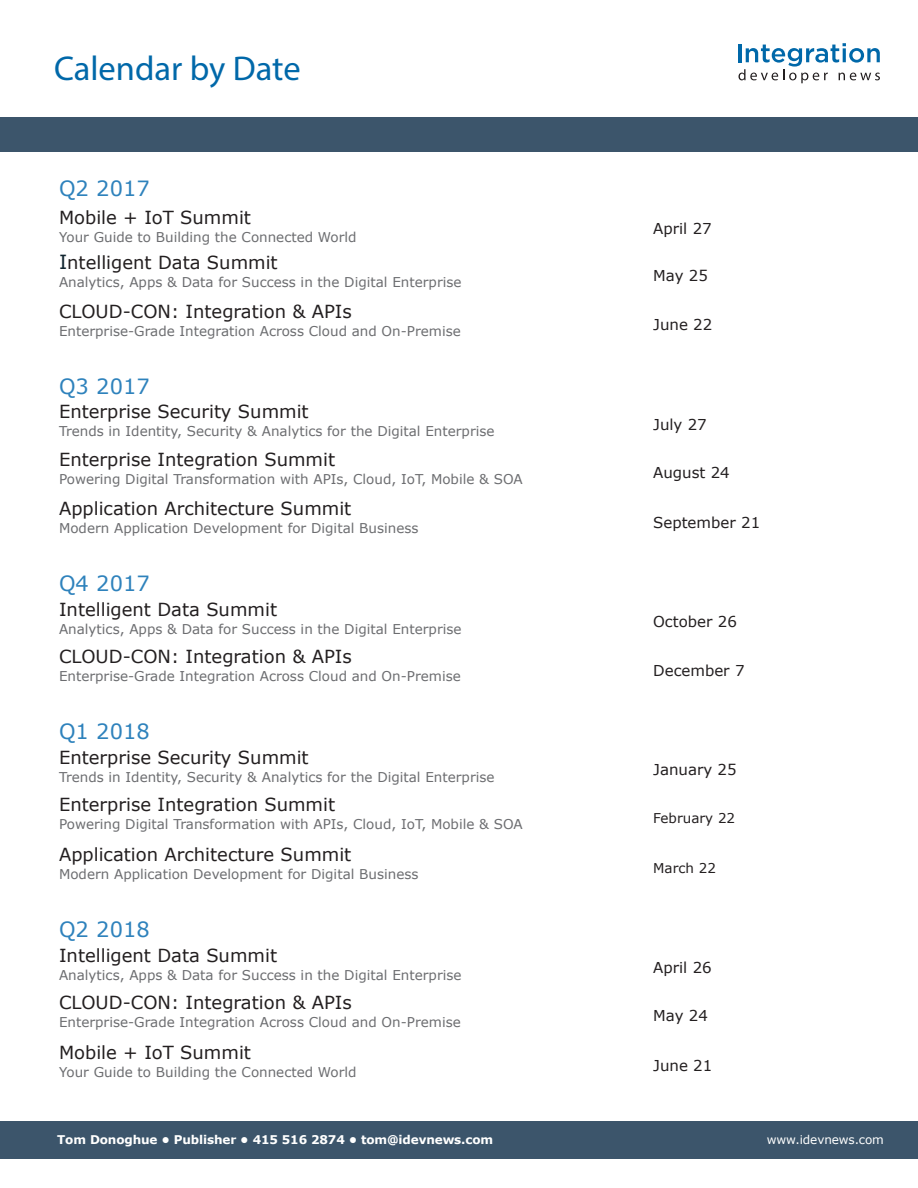
<style>
.page{position:relative;width:918px;height:1188px;background:#fff}
.page>*{position:absolute;margin:0;border:0;box-sizing:border-box;transform-origin:0 0}
.page_title{font:34.5px "Myriad Pro";color:#0068a9}
.data_sheet_para{font:21px "Verdana";color:#2e82bc}
.cal_conference_name{font:18px "Verdana";color:#231f20}
.t1{font:15px "Verdana";color:#231f20}
.cal_conference_name-2{font:13.5px "Verdana";color:#6c6d70}
.t2{font:13.5px "Verdana";color:#231f20}
.t3{font:700 12px "Verdana";letter-spacing:-.01em;color:#fff}
.t4{font:12px "Verdana";letter-spacing:-.01em;color:#fff}
.s1{font-size:19.5px;color:#112530}
</style>
<div class="page">
<div style="left:0;top:117px;width:918px;height:34px;background:#3c556b"></div>
<div style="left:0;top:1121px;width:918px;height:37px;background:#3c556b"></div>
<svg style="left:738px;top:43px;width:142px;height:40px"></svg>
<p class="page_title" style="left:54px;top:47px;width:248px">Calendar by Date</p>
<p class="data_sheet_para" style="left:59px;top:174px;width:92px">Q2 2017</p>
<p class="cal_conference_name" style="left:59px;top:205px;width:193px">Mobile + IoT Summit</p>
<p class="cal_conference_name-2" style="left:59px;top:228px;width:299px">Your Guide to Building the Connected World</p>
<p class="t1" style="left:653px;top:218px;width:60px">April 27</p>
<p class="cal_conference_name" style="left:59px;top:250px;width:220px"><span class="s1">I</span>ntelligent Data Summit</p>
<p class="cal_conference_name-2" style="left:59px;top:273px;width:404px">Analytics, Apps &amp; Data for Success in the Digital Enterprise</p>
<p class="t1" style="left:653px;top:265px;width:56px">May 25</p>
<p class="cal_conference_name" style="left:59px;top:299px;width:294px">CLOUD-CON: Integration &amp; APIs</p>
<p class="cal_conference_name-2" style="left:59px;top:322px;width:403px">Enterprise-Grade Integration Across Cloud and On-Premise</p>
<p class="t1" style="left:653px;top:314px;width:61px">June 22</p>
<p class="data_sheet_para" style="left:59px;top:372px;width:92px">Q3 2017</p>
<p class="cal_conference_name" style="left:59px;top:400px;width:251px">Enterprise Security Summit</p>
<p class="cal_conference_name-2" style="left:59px;top:422px;width:437px">Trends in Identity, Security &amp; Analytics for the Digital Enterprise</p>
<p class="t1" style="left:653px;top:414px;width:55px">July 27</p>
<p class="cal_conference_name" style="left:59px;top:447px;width:278px">Enterprise Integration Summit</p>
<p class="cal_conference_name-2" style="left:59px;top:470px;width:465px">Powering Digital Transformation with APIs, Cloud, IoT, Mobile &amp; SOA</p>
<p class="t1" style="left:653px;top:462px;width:78px">August 24</p>
<p class="cal_conference_name" style="left:59px;top:496px;width:294px">Application Architecture Summit</p>
<p class="cal_conference_name-2" style="left:59px;top:519px;width:361px">Modern Application Development for Digital Business</p>
<p class="t1" style="left:653px;top:512px;width:109px">September 21</p>
<p class="data_sheet_para" style="left:59px;top:569px;width:92px">Q4 2017</p>
<p class="cal_conference_name" style="left:59px;top:597px;width:220px">Intelligent Data Summit</p>
<p class="cal_conference_name-2" style="left:59px;top:620px;width:404px">Analytics, Apps &amp; Data for Success in the Digital Enterprise</p>
<p class="t1" style="left:653px;top:612px;width:85px">October 26</p>
<p class="cal_conference_name" style="left:59px;top:644px;width:294px">CLOUD-CON: Integration &amp; APIs</p>
<p class="cal_conference_name-2" style="left:59px;top:667px;width:403px">Enterprise-Grade Integration Across Cloud and On-Premise</p>
<p class="t1" style="left:653px;top:660px;width:93px">December 7</p>
<p class="data_sheet_para" style="left:59px;top:717px;width:92px">Q1 2018</p>
<p class="cal_conference_name" style="left:59px;top:745px;width:251px">Enterprise Security Summit</p>
<p class="cal_conference_name-2" style="left:59px;top:768px;width:437px">Trends in Identity, Security &amp; Analytics for the Digital Enterprise</p>
<p class="t1" style="left:653px;top:760px;width:85px">January 25</p>
<p class="cal_conference_name" style="left:59px;top:792px;width:278px">Enterprise Integration Summit</p>
<p class="cal_conference_name-2" style="left:59px;top:815px;width:465px">Powering Digital Transformation with APIs, Cloud, IoT, Mobile &amp; SOA</p>
<p class="t2" style="left:653px;top:809px;width:83px">February 22</p>
<p class="cal_conference_name" style="left:59px;top:842px;width:294px">Application Architecture Summit</p>
<p class="cal_conference_name-2" style="left:59px;top:865px;width:361px">Modern Application Development for Digital Business</p>
<p class="t2" style="left:653px;top:859px;width:64px">March 22</p>
<p class="data_sheet_para" style="left:59px;top:915px;width:92px">Q2 2018</p>
<p class="cal_conference_name" style="left:59px;top:943px;width:220px">Intelligent Data Summit</p>
<p class="cal_conference_name-2" style="left:59px;top:966px;width:404px">Analytics, Apps &amp; Data for Success in the Digital Enterprise</p>
<p class="t1" style="left:653px;top:957px;width:60px">April 26</p>
<p class="cal_conference_name" style="left:59px;top:990px;width:294px">CLOUD-CON: Integration &amp; APIs</p>
<p class="cal_conference_name-2" style="left:59px;top:1013px;width:403px">Enterprise-Grade Integration Across Cloud and On-Premise</p>
<p class="t1" style="left:653px;top:1006px;width:56px">May 24</p>
<p class="cal_conference_name" style="left:59px;top:1040px;width:193px">Mobile + IoT Summit</p>
<p class="cal_conference_name-2" style="left:59px;top:1062px;width:299px">Your Guide to Building the Connected World</p>
<p class="t1" style="left:653px;top:1055px;width:61px">June 21</p>
<p class="t3" style="left:57px;top:1131px;width:438px">Tom Donoghue • Publisher • 415 516 2874 • tom@idevnews.com</p>
<p class="t4" style="left:767px;top:1132px;width:119px">www.idevnews.com</p>
</div>
